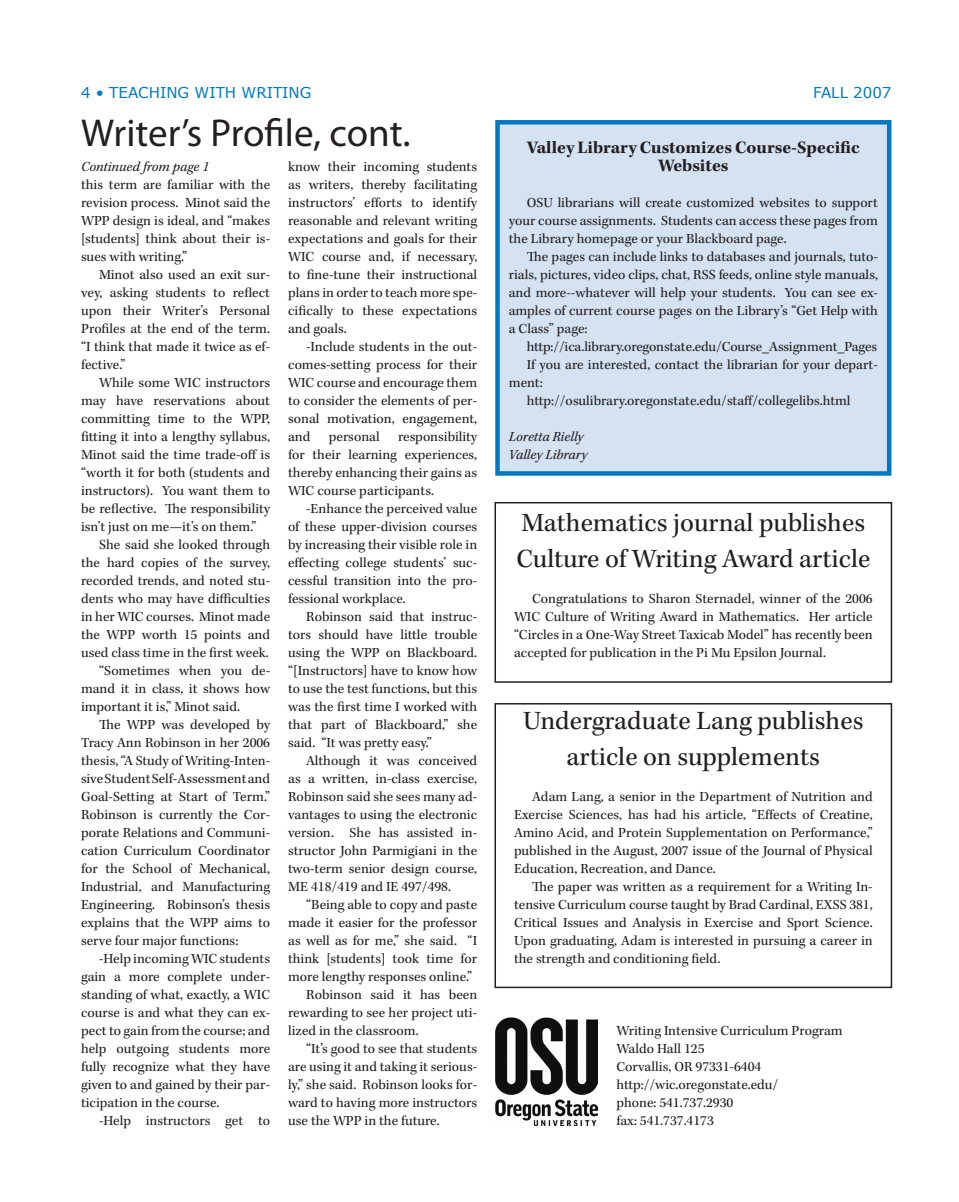
<style>
.page{position:relative;width:959px;height:1202px;background:#fff}
.page>*{position:absolute;margin:0;border:0;box-sizing:border-box;transform-origin:0 0}
.t1{font:39px "Myriad Pro";color:#231f20}
.t2{font:27px/36px "Kepler Std";color:#231f20}
.t3{font:700 18px/18px "Kepler Std";color:#231f20;text-align:center}
.t4{font:15px "Verdana";color:#0079c2}
.t5{font:14.25px/18px "Kepler Std";color:#231f20;text-align:justify}
.t6{font:italic 14.25px/18px "Kepler Std";color:#231f20}
</style>
<div class="page">
<img style="left:495px;top:1017px;width:102px;height:108px">
<div style="left:497px;top:122px;width:392px;height:351px;background:#d4e2f2"></div>
<div style="left:495px;top:120px;width:396px;height:356px;border:4px solid #0079c2"></div>
<div style="left:494px;top:502px;width:398px;height:180px;border:2px solid #231f20"></div>
<div style="left:494px;top:703px;width:398px;height:285px;border:2px solid #231f20"></div>
<p class="t4" style="left:96px;top:83px;width:217px">• TEACHING WITH WRITING</p>
<p class="t4" style="left:813px;top:83px;width:80px">FALL 2007</p>
<h1 class="t1" style="left:81px;top:109px;width:331px">Writer’s Profile, cont.</h1>
<p class="t5" style="left:81px;top:176px;width:191px">this term are familiar with the revision process. Minot said the WPP design is ideal, and “makes [students] think about their is&shy;sues with writing.”</p>
<p class="t5" style="left:81px;top:266px;width:191px;text-indent:18px">Minot also used an exit sur&shy;vey, asking students to reflect upon their Writer’s Personal Profiles at the end of the term. “I think that made it twice as ef&shy;fective.”</p>
<p class="t5" style="left:99px;top:374px;width:172px">While some WIC instructors</p>
<p class="t5" style="left:81px;top:392px;width:190px">may have reservations about</p>
<p class="t5" style="left:81px;top:410px;width:191px">committing time to the WPP,</p>
<p class="t5" style="left:81px;top:428px;width:190px">fitting it into a lengthy syllabus,</p>
<p class="t5" style="left:81px;top:446px;width:190px">Minot said the time trade-off is</p>
<p class="t5" style="left:81px;top:464px;width:190px">“worth it for both (students and</p>
<p class="t5" style="left:81px;top:482px;width:191px">instructors). You want them to</p>
<p class="t5" style="left:81px;top:500px;width:190px">be reflective. The responsibility</p>
<p class="t5" style="left:81px;top:518px;width:177px">isn’t just on me—it’s on them.”</p>
<p class="t5" style="left:99px;top:536px;width:173px">She said she looked through</p>
<p class="t5" style="left:81px;top:554px;width:190px">the hard copies of the survey,</p>
<p class="t5" style="left:81px;top:572px;width:191px">recorded trends, and noted stu-</p>
<p class="t5" style="left:81px;top:590px;width:190px">dents who may have difficulties</p>
<p class="t5" style="left:81px;top:608px;width:190px">in her WIC courses. Minot made</p>
<p class="t5" style="left:81px;top:626px;width:191px">the WPP worth 15 points and</p>
<p class="t5" style="left:81px;top:644px;width:189px">used class time in the first week.</p>
<p class="t5" style="left:99px;top:662px;width:173px">“Sometimes when you de-</p>
<p class="t5" style="left:81px;top:680px;width:191px">mand it in class, it shows how</p>
<p class="t5" style="left:81px;top:698px;width:161px">important it is,” Minot said.</p>
<p class="t5" style="left:99px;top:716px;width:172px">The WPP was developed by</p>
<p class="t5" style="left:81px;top:734px;width:190px">Tracy Ann Robinson in her 2006</p>
<p class="t5" style="left:81px;top:752px;width:191px">thesis, “A Study of Writing-Inten-</p>
<p class="t5" style="left:81px;top:770px;width:190px">sive Student Self-Assessment and</p>
<p class="t5" style="left:81px;top:788px;width:191px">Goal-Setting at Start of Term.”</p>
<p class="t5" style="left:81px;top:806px;width:191px">Robinson is currently the Cor-</p>
<p class="t5" style="left:81px;top:824px;width:191px">porate Relations and Communi-</p>
<p class="t5" style="left:81px;top:842px;width:191px">cation Curriculum Coordinator</p>
<p class="t5" style="left:81px;top:860px;width:190px">for the School of Mechanical,</p>
<p class="t5" style="left:81px;top:878px;width:190px">Industrial, and Manufacturing</p>
<p class="t5" style="left:81px;top:896px;width:190px">Engineering. Robinson’s thesis</p>
<p class="t5" style="left:81px;top:914px;width:191px">explains that the WPP aims to</p>
<p class="t5" style="left:81px;top:932px;width:159px">serve four major functions:</p>
<p class="t5" style="left:99px;top:950px;width:173px">-Help incoming WIC students</p>
<p class="t5" style="left:81px;top:968px;width:191px">gain a more complete under-</p>
<p class="t5" style="left:81px;top:986px;width:190px">standing of what, exactly, a WIC</p>
<p class="t5" style="left:81px;top:1004px;width:191px">course is and what they can ex-</p>
<p class="t5" style="left:81px;top:1022px;width:190px">pect to gain from the course; and</p>
<p class="t5" style="left:81px;top:1040px;width:190px">help outgoing students more</p>
<p class="t5" style="left:81px;top:1058px;width:190px">fully recognize what they have</p>
<p class="t5" style="left:81px;top:1076px;width:191px">given to and gained by their par-</p>
<p class="t5" style="left:81px;top:1094px;width:140px">ticipation in the course.</p>
<p class="t5" style="left:99px;top:1112px;width:173px">-Help instructors get to</p>
<p class="t6" style="left:81px;top:158px;width:130px">Continued from page 1</p>
<p class="t5" style="left:288px;top:158px;width:191px">know their incoming students as writers, thereby facilitating instructors’ efforts to identify reasonable and relevant writing expectations and goals for their WIC course and, if necessary, to fine-tune their instructional plans in order to teach more spe&shy;cifically to these expectations and goals.</p>
<p class="t5" style="left:288px;top:338px;width:191px;text-indent:18px">-Include students in the out&shy;comes-setting process for their WIC course and encourage them to consider the elements of per&shy;sonal motivation, engagement, and</p>
<p class="t5" style="left:288px;top:428px;width:191px;text-indent:110px">responsibility for their learning experiences, thereby enhancing their gains as WIC course participants.</p>
<p class="t5" style="left:288px;top:500px;width:191px;text-indent:18px">-Enhance the perceived value of these upper-division courses by increasing their visible role in effecting college students’ suc&shy;cessful transition into the pro&shy;fessional workplace.</p>
<p class="t5" style="left:288px;top:608px;width:191px;text-indent:18px">Robinson said that instruc&shy;tors should have little trouble using the WPP on Blackboard. “[Instructors] have to know how to use the test functions, but this was the first time I worked with that part of Blackboard,” she said. “It was pretty easy.”</p>
<p class="t5" style="left:288px;top:752px;width:191px;text-indent:18px">Although it was conceived as a written, in-class exercise, Robinson said she sees many ad&shy;vantages to using the electronic version. She has assisted in&shy;structor John Parmigiani in the two-term senior design course, ME 418/419 and IE 497/498.</p>
<p class="t5" style="left:306px;top:896px;width:172px">“Being able to copy and paste</p>
<p class="t5" style="left:288px;top:914px;width:190px">made it easier for the professor</p>
<p class="t5" style="left:288px;top:932px;width:190px">as well as for me,” she said. “I</p>
<p class="t5" style="left:288px;top:950px;width:191px">think [students] took time for</p>
<p class="t5" style="left:288px;top:968px;width:185px">more lengthy responses online.”</p>
<p class="t5" style="left:306px;top:986px;width:173px">Robinson said it has been</p>
<p class="t5" style="left:288px;top:1004px;width:191px">rewarding to see her project uti-</p>
<p class="t5" style="left:288px;top:1022px;width:132px">lized in the classroom.</p>
<p class="t5" style="left:306px;top:1040px;width:173px">“It’s good to see that students</p>
<p class="t5" style="left:288px;top:1058px;width:191px">are using it and taking it serious-</p>
<p class="t5" style="left:288px;top:1076px;width:191px">ly,” she said. Robinson looks for-</p>
<p class="t5" style="left:288px;top:1094px;width:191px">ward to having more instructors</p>
<p class="t5" style="left:288px;top:1112px;width:153px">use the WPP in the future.</p>
<p class="t5" style="left:329px;top:428px;width:52px">personal</p>
<p class="t3" style="left:526px;top:139px;width:334px">Valley Library Customizes Course-Specific<br>Websites</p>
<p class="t5" style="left:508px;top:194px;width:370px;text-indent:18px">OSU librarians will create customized websites to support your course assignments. Students can access these pages from the Library homepage or your Blackboard page.</p>
<p class="t5" style="left:508px;top:248px;width:371px;text-indent:18px">The pages can include links to databases and journals, tuto&shy;rials, pictures, video clips, chat, RSS feeds, online style manuals, and more--whatever will help your students. You can see ex&shy;amples of current course pages on the Library’s “Get Help with a Class” page:</p>
<p class="t5" style="left:526px;top:338px;width:352px">http://ica.library.oregonstate.edu/Course_Assignment_Pages</p>
<p class="t5" style="left:526px;top:356px;width:353px">If you are interested, contact the librarian for your depart-</p>
<p class="t5" style="left:508px;top:374px;width:35px">ment:</p>
<p class="t5" style="left:526px;top:392px;width:325px">http://osulibrary.oregonstate.edu/staff/collegelibs.html</p>
<p class="t6" style="left:508px;top:428px;width:80px">Loretta Rielly<br>Valley Library</p>
<h2 class="t2" style="left:516px;top:506px;width:355px">Mathematics journal publishes<br>Culture of Writing Award article</h2>
<p class="t5" style="left:514px;top:590px;width:360px;text-indent:18px">Congratulations to Sharon Sternadel, winner of the 2006<br>WIC Culture of Writing Award in Mathematics. Her article “Circles in a One-Way Street Taxicab Model” has recently been accepted for publication in the Pi Mu Epsilon Journal.</p>
<h2 class="t2" style="left:523px;top:704px;width:342px;text-align:center">Undergraduate Lang publishes article on supplements</h2>
<p class="t5" style="left:514px;top:788px;width:360px;text-indent:18px">Adam Lang, a senior in the Department of Nutrition and Exercise Sciences, has had his article, “Effects of Creatine, Amino Acid, and Protein Supplementation on Performance,” published in the August, 2007 issue of the Journal of Physical Education, Recreation, and Dance.</p>
<p class="t5" style="left:514px;top:878px;width:360px;text-indent:18px">The paper was written as a requirement for a Writing In&shy;tensive Curriculum course taught by Brad Cardinal, EXSS 381, Critical Issues and Analysis in Exercise and Sport Science.<br>Upon graduating, Adam is interested in pursuing a career in the strength and conditioning field.</p>
<p class="t5" style="left:616px;top:1022px;width:228px;text-align:left">Writing Intensive Curriculum Program<br>Waldo Hall 125<br>Corvallis, OR 97331-6404 http://wic.oregonstate.edu/<br>phone: 541.737.2930<br>fax: 541.737.4173</p>
</div>
